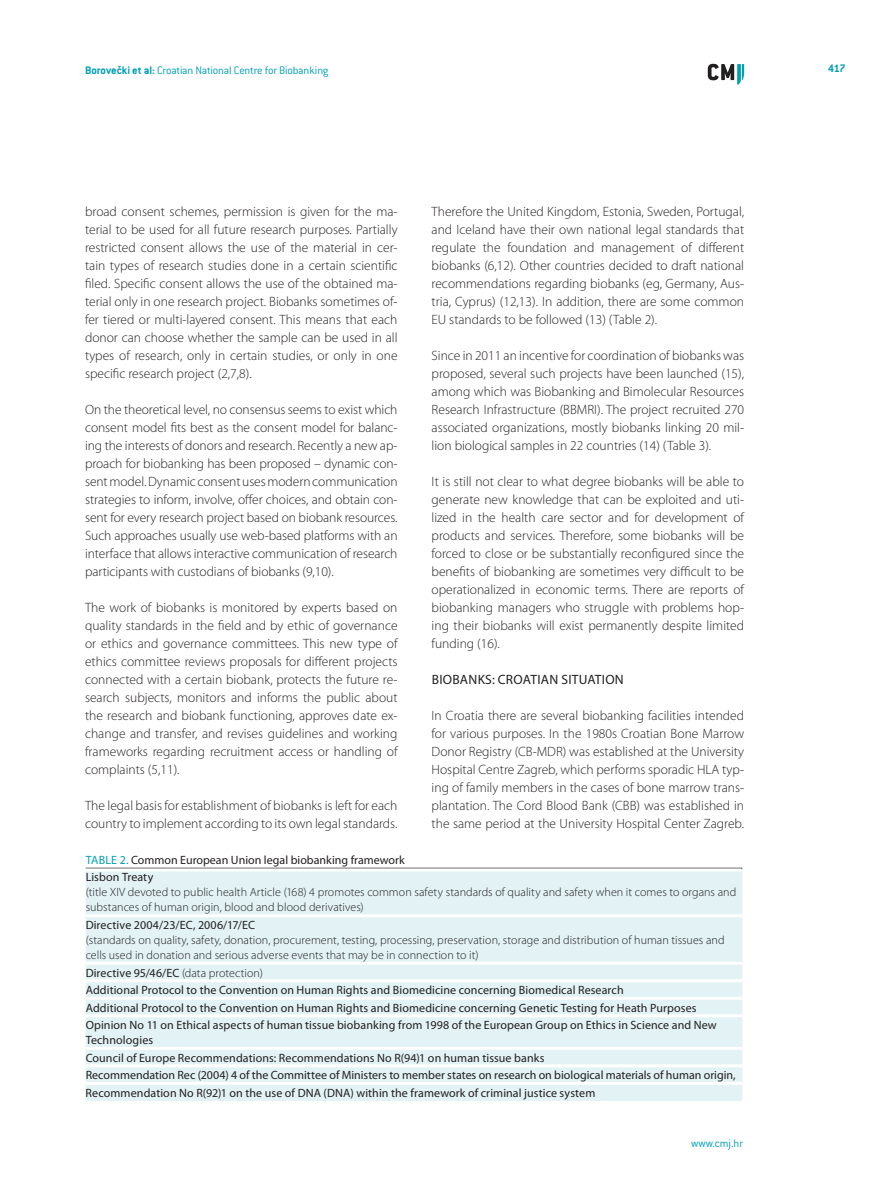
<style>
.page{position:relative;width:893px;height:1191px;background:#fff}
.page>*{position:absolute;margin:0;border:0;box-sizing:border-box;transform-origin:0 0}
.t1{font:300 13.5px/18px "Myriad Pro";color:#231f20;text-align:justify}
.t2{font:13.5px "Myriad Pro";letter-spacing:.02em;color:#231f20}
.t3{font:12px/17.5px "Myriad Pro";letter-spacing:.005em;color:#231f20}
.t4{font:300 12px/15px "Myriad Pro";letter-spacing:.005em;color:#231f20}
.t5{font:300 12px "ITC Conduit LTCE";letter-spacing:-.015em;color:#009fb4}
.t6{font:12px "Myriad Pro";color:#009fb4}
.t7{font:700 12px "ITC Conduit LTCE";color:#009fb4}
.s1{font-weight:700}
.s2{color:#009fb4}
.s3{font-weight:300}
</style>
<div class="page">
<svg style="left:708px;top:64px;width:36px;height:21px"></svg>
<div style="left:86px;top:869px;width:656px;height:231px;background:#e2f2f5"></div>
<hr style="left:86px;top:868px;width:656px;height:1px;background:#231f20">
<hr style="left:86px;top:914px;width:656px;height:3px;background:#fff">
<hr style="left:86px;top:961px;width:656px;height:3px;background:#fff">
<hr style="left:86px;top:979px;width:656px;height:3px;background:#fff">
<hr style="left:86px;top:996px;width:656px;height:3px;background:#fff">
<hr style="left:86px;top:1014px;width:656px;height:3px;background:#fff">
<hr style="left:86px;top:1046px;width:656px;height:3px;background:#fff">
<hr style="left:86px;top:1064px;width:656px;height:3px;background:#fff">
<hr style="left:86px;top:1081px;width:656px;height:3px;background:#fff">
<hr style="left:85px;top:868px;width:656px;height:3px;background:#fff">
<p class="t5" style="left:85px;top:63px;width:245px"><span class="s1">Borovečki et al:</span> Croatian National Centre for Biobanking</p>
<p class="t7" style="left:828px;top:61px;width:19px">417</p>
<p class="t1" style="left:85px;top:202px;width:314px">broad consent schemes, permission is given for the ma&shy;terial to be used for all future research purposes. Partially restricted consent allows the use of the material in cer&shy;tain types of research studies done in a certain scientific filed. Specific consent allows the use of the obtained ma&shy;terial only in one research project. Biobanks sometimes of&shy;fer tiered or multi-layered consent. This means that each donor can choose whether the sample can be used in all types of research, only in certain studies, or only in one specific research project (2,7,8).</p>
<p class="t1" style="left:85px;top:400px;width:314px">On the theoretical level, no consensus seems to exist which consent model fits best as the consent model for balanc&shy;ing the interests of donors and research. Recently a new ap&shy;proach for biobanking has been proposed – dynamic con&shy;sent model. Dynamic consent uses modern communication strategies to inform, involve, offer choices, and obtain con&shy;sent for every research project based on biobank resources.<br>Such approaches usually use web-based platforms with an interface that allows interactive communication of research participants with custodians of biobanks (9,10).</p>
<p class="t1" style="left:85px;top:598px;width:314px">The work of biobanks is monitored by experts based on quality standards in the field and by ethic of governance or ethics and governance committees. This new type of ethics committee reviews proposals for different projects connected with a certain biobank, protects the future re&shy;search subjects, monitors and informs the public about the research and biobank functioning, approves date ex&shy;change and transfer, and revises guidelines and working frameworks regarding recruitment access or handling of complaints (5,11).</p>
<p class="t1" style="left:85px;top:796px;width:314px">The legal basis for establishment of biobanks is left for each country to implement according to its own legal standards.</p>
<p class="t1" style="left:432px;top:202px;width:314px">Therefore the United Kingdom, Estonia, Sweden, Portugal, and Iceland have their own national legal standards that regulate the foundation and management of different biobanks (6,12). Other countries decided to draft national recommendations regarding biobanks (eg, Germany, Aus&shy;tria, Cyprus) (12,13). In addition, there are some common EU standards to be followed (13) (Table 2).</p>
<p class="t1" style="left:432px;top:346px;width:314px">Since in 2011 an incentive for coordination of biobanks was proposed, several such projects have been launched (15), among which was Biobanking and Bimolecular Resources Research Infrastructure (BBMRI). The project recruited 270 associated organizations, mostly biobanks linking 20 mil&shy;lion biological samples in 22 countries (14) (Table 3).</p>
<p class="t1" style="left:432px;top:472px;width:314px">It is still not clear to what degree biobanks will be able to generate new knowledge that can be exploited and uti&shy;lized in the health care sector and for development of products and services. Therefore, some biobanks will be forced to close or be substantially reconfigured since the benefits of biobanking are sometimes very difficult to be operationalized in economic terms. There are reports of biobanking managers who struggle with problems hop&shy;ing their biobanks will exist permanently despite limited funding (16).</p>
<p class="t2" style="left:432px;top:671px;width:194px">Biobanks: Croatian situation</p>
<p class="t1" style="left:432px;top:706px;width:314px">In Croatia there are several biobanking facilities intended for various purposes. In the 1980s Croatian Bone Marrow Donor Registry (CB-MDR) was established at the University Hospital Centre Zagreb, which performs sporadic HLA typ&shy;ing of family members in the cases of bone marrow trans&shy;plantation. The Cord Blood Bank (CBB) was established in the same period at the University Hospital Center Zagreb.</p>
<p class="t3" style="left:86px;top:851px;width:321px;text-indent:34px"><span class="s2">2.</span> Common European Union legal biobanking framework<br>Lisbon Treaty</p>
<p class="t4" style="left:86px;top:885px;width:652px">(title XIV devoted to public health Article (168) 4 promotes common safety standards of quality and safety when it comes to organs and substances of human origin, blood and blood derivatives)</p>
<p class="t3" style="left:86px;top:916px;width:171px">Directive 2004/23/EC, 2006/17/EC</p>
<p class="t4" style="left:86px;top:932px;width:640px">(standards on quality, safety, donation, procurement, testing, processing, preservation, storage and distribution of human tissues and cells used in donation and serious adverse events that may be in connection to it)</p>
<p class="t3" style="left:86px;top:963px;width:633px">Directive 95/46/EC <span class="s3">(data protection)<br></span>Additional Protocol to the Convention on Human Rights and Biomedicine concerning Biomedical Research<br>Additional Protocol to the Convention on Human Rights and Biomedicine concerning Genetic Testing for Heath Purposes Opinion No 11 on Ethical aspects of human tissue biobanking from 1998 of the European Group on Ethics in Science and New</p>
<p class="t3" style="left:86px;top:1031px;width:651px">Technologies<br>Council of Europe Recommendations: Recommendations No R(94)1 on human tissue banks<br>Recommendation Rec (2004) 4 of the Committee of Ministers to member states on research on biological materials of human origin, Recommendation No R(92)1 on the use of DNA (DNA) within the framework of criminal justice system</p>
<p class="t6" style="left:86px;top:852px;width:8px">Table</p>
<p class="t5" style="left:691px;top:1136px;width:54px">www.cmj.hr</p>
</div>
